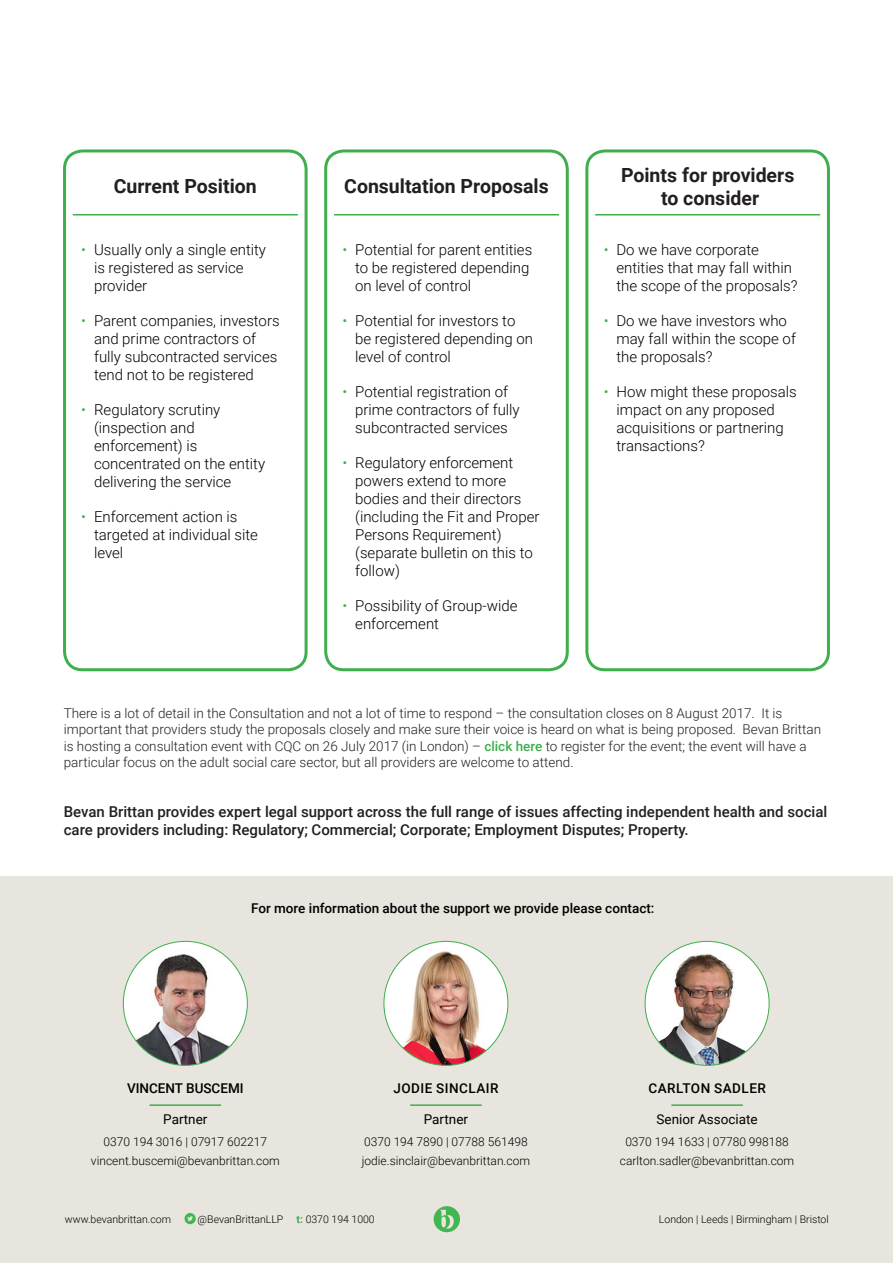
<style>
.page{position:relative;width:893px;height:1263px;background:#fff}
.page>*{position:absolute;margin:0;border:0;box-sizing:border-box;transform-origin:0 0}
.t1{font:700 19.5px/23.4px "Roboto";color:#231f20;text-align:center}
.t2{font:300 15px/18px "Roboto";color:#000}
.t3{font:500 15px/18px "Roboto";color:#231f20}
.t4{font:300 13.5px/16.2px "Roboto";color:#231f20}
.t5{font:500 13.5px "Roboto";color:#000}
.t6{font:13.5px "Roboto";color:#000}
.t7{font:500 13.5px "Roboto";letter-spacing:.035em;color:#000}
.t8{font:300 12px "Roboto";color:#000}
.t9{font:300 10.5px "Roboto";color:#000}
.s1{color:#3faf4e}
.s2{font-weight:500;color:#3faf4e}
.s3{font-weight:700;color:#3faf4e}
</style>
<div class="page">
<div style="left:63px;top:149px;width:245px;height:522px;border:3px solid #3faf4e;border-radius:18px"></div>
<div style="left:324px;top:149px;width:245px;height:522px;border:3px solid #3faf4e;border-radius:18px"></div>
<div style="left:585px;top:149px;width:245px;height:522px;border:3px solid #3faf4e;border-radius:18px"></div>
<hr style="left:595px;top:214px;width:225px;height:1px;background:#3faf4e">
<hr style="left:334px;top:214px;width:225px;height:1px;background:#3faf4e">
<hr style="left:73px;top:214px;width:225px;height:1px;background:#3faf4e">
<div style="left:0;top:876px;width:893px;height:387px;background:#e7e5dd"></div>
<hr style="left:410px;top:1104px;width:72px;height:2px;background:#3faf4e">
<img style="left:384px;top:941px;width:124px;height:124px;border-radius:62px">
<hr style="left:150px;top:1104px;width:71px;height:2px;background:#3faf4e">
<img style="left:123px;top:941px;width:124px;height:124px;border-radius:62px">
<hr style="left:671px;top:1104px;width:72px;height:2px;background:#3faf4e">
<img style="left:645px;top:941px;width:124px;height:124px;border-radius:62px">
<svg style="left:184px;top:1213px;width:12px;height:11px"></svg>
<svg style="left:434px;top:1206px;width:26px;height:26px"></svg>
<p class="t1" style="left:114px;top:174px;width:144px">Current Position</p>
<p class="t2" style="left:94px;top:240px;width:174px;text-indent:-13px"><span class="s1">•</span> Usually only a single entity is registered as service provider</p>
<p class="t2" style="left:94px;top:311px;width:187px;text-indent:-13px"><span class="s1">•</span> Parent companies, investors and prime contractors of fully subcontracted services tend not to be registered</p>
<p class="t2" style="left:94px;top:400px;width:173px;text-indent:-13px"><span class="s1">•</span> Regulatory scrutiny (inspection and enforcement) is concentrated on the entity delivering the service</p>
<p class="t2" style="left:94px;top:507px;width:165px;text-indent:-13px"><span class="s1">•</span> Enforcement action is targeted at individual site level</p>
<p class="t1" style="left:344px;top:174px;width:206px">Consultation Proposals</p>
<p class="t2" style="left:355px;top:240px;width:179px;text-indent:-13px"><span class="s1">•</span> Potential for parent entities to be registered depending on level of control</p>
<p class="t2" style="left:355px;top:311px;width:179px;text-indent:-13px"><span class="s1">•</span> Potential for investors to be registered depending on level of control</p>
<p class="t2" style="left:355px;top:382px;width:166px;text-indent:-13px"><span class="s1">•</span> Potential registration of prime contractors of fully subcontracted services</p>
<p class="t2" style="left:355px;top:453px;width:186px;text-indent:-13px"><span class="s1">•</span> Regulatory enforcement powers extend to more bodies and their directors (including the Fit and Proper<br>Persons Requirement) (separate bulletin on this to follow)</p>
<p class="t2" style="left:355px;top:596px;width:164px;text-indent:-13px"><span class="s1">•</span> Possibility of Group-wide enforcement</p>
<p class="t1" style="left:621px;top:162px;width:175px">Points for providers to consider</p>
<p class="t2" style="left:616px;top:240px;width:183px;text-indent:-13px"><span class="s1">•</span> Do we have corporate entities that may fall within the scope of the proposals?</p>
<p class="t2" style="left:616px;top:311px;width:181px;text-indent:-13px"><span class="s1">•</span> Do we have investors who may fall within the scope of the proposals?</p>
<p class="t2" style="left:616px;top:382px;width:182px;text-indent:-13px"><span class="s1">•</span> How might these proposals impact on any proposed acquisitions or partnering transactions?</p>
<p class="t4" style="left:64px;top:705px;width:759px">There is a lot of detail in the Consultation and not a lot of time to respond – the consultation closes on 8 August 2017. It is important that providers study the proposals closely and make sure their voice is heard on what is being proposed. Bevan Brittan is hosting a consultation event with CQC on 26 July 2017 (in London) – <span class="s2">click here</span> to register for the event; the event will have a particular focus on the adult social care sector, but all providers are welcome to attend.</p>
<p class="t3" style="left:64px;top:802px;width:765px">Bevan Brittan provides expert legal support across the full range of issues affecting independent health and social care providers including: Regulatory; Commercial; Corporate; Employment Disputes; Property.</p>
<p class="t5" style="left:251px;top:899px;width:405px">For more information about the support we provide please contact:</p>
<p class="t5" style="left:127px;top:1079px;width:118px">VINCENT BUSCEMI</p>
<p class="t6" style="left:163px;top:1110px;width:46px">Partner</p>
<p class="t7" style="left:393px;top:1079px;width:107px">JODIE SINCLAIR</p>
<p class="t6" style="left:424px;top:1110px;width:46px">Partner</p>
<p class="t7" style="left:648px;top:1079px;width:119px">CARLTON SADLER</p>
<p class="t6" style="left:656px;top:1110px;width:103px">Senior Associate</p>
<p class="t8" style="left:104px;top:1133px;width:165px">0370 194 3016 | 07917 602217</p>
<p class="t8" style="left:91px;top:1152px;width:190px">vincent.buscemi@bevanbrittan.com</p>
<p class="t8" style="left:364px;top:1133px;width:165px">0370 194 7890 | 07788 561498</p>
<p class="t8" style="left:362px;top:1152px;width:170px">jodie.sinclair@bevanbrittan.com</p>
<p class="t8" style="left:625px;top:1133px;width:165px">0370 194 1633 | 07780 998188</p>
<p class="t8" style="left:620px;top:1152px;width:176px">carlton.sadler@bevanbrittan.com</p>
<p class="t9" style="left:65px;top:1212px;width:108px">www.bevanbrittan.com</p>
<p class="t9" style="left:198px;top:1212px;width:87px">@BevanBrittanLLP</p>
<p class="t9" style="left:297px;top:1212px;width:80px"><span class="s3">t:</span> 0370 194 1000</p>
<p class="t9" style="left:659px;top:1212px;width:171px">London | Leeds | Birmingham | Bristol</p>
</div>
